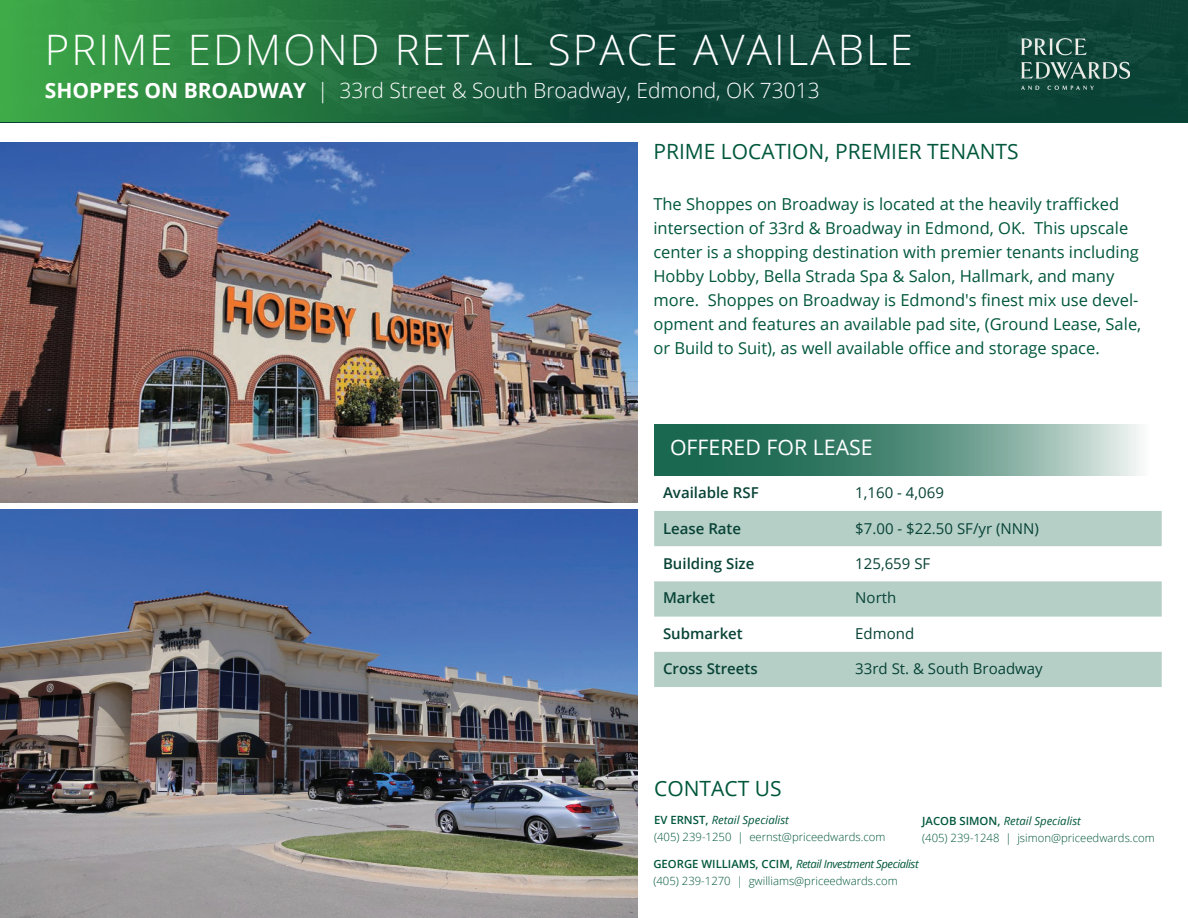
<style>
.page{position:relative;width:1188px;height:918px;background:#fff}
.page>*{position:absolute;margin:0;border:0;box-sizing:border-box;transform-origin:0 0}
.t1{font:300 42px "Open Sans";letter-spacing:.05em;color:#fff}
.t2{font:21.3px "Open Sans";color:#fff}
.t3{font:300 21px "Open Sans";color:#fff}
.t4{font:21px "Open Sans";color:#00573c}
.t5{font:16.5px/24px "Open Sans";color:#00573c}
.t6{font:15px "Open Sans";color:#084336}
.t7{font:600 15px "Open Sans";color:#084336}
.t8{font:300 11.25px/17px "Open Sans";color:#00573c}
.s1{font-weight:700}
.s2{font-weight:600}
.s3{font-weight:400;font-style:italic}
</style>
<div class="page">
<img style="left:594px;top:0;width:594px;height:122px">
<div style="left:0;top:0;width:594px;height:122px;background:linear-gradient(to right,#3fac48,#0f4639)"></div>
<img style="left:0;top:143px;width:638px;height:359px">
<svg style="left:654px;top:425px;width:487px;height:51px;background:#5e9483"></svg>
<svg style="left:654px;top:511px;width:508px;height:176px;fill:#b5cfc7"></svg>
<img style="left:1021px;top:39px;width:109px;height:50px">
<img style="left:0;top:510px;width:638px;height:408px">
<h1 class="t1" style="left:45px;top:21px;width:870px">PRIME EDMOND RETAIL SPACE AVAILABLE</h1>
<p class="t3" style="left:45px;top:76px;width:776px"><span class="s1">SHOPPES ON BROADWAY</span> | 33rd Street &amp; South Broadway, Edmond, OK 73013</p>
<p class="t4" style="left:653px;top:137px;width:367px">PRIME LOCATION, PREMIER TENANTS</p>
<p class="t5" style="left:653px;top:192px;width:489px">The Shoppes on Broadway is located at the heavily trafficked intersection of 33rd &amp; Broadway in Edmond, OK. This upscale center is a shopping destination with premier tenants including Hobby Lobby, Bella Strada Spa &amp; Salon, Hallmark, and many more. Shoppes on Broadway is Edmond's finest mix use devel&shy;opment and features an available pad site, (Ground Lease, Sale, or Build to Suit), as well available office and storage space.</p>
<p class="t2" style="left:670px;top:433px;width:204px">OFFERED FOR LEASE</p>
<p class="t7" style="left:663px;top:483px;width:97px">Available RSF</p>
<p class="t6" style="left:855px;top:483px;width:90px">1,160 - 4,069</p>
<p class="t7" style="left:663px;top:519px;width:80px">Lease Rate</p>
<p class="t6" style="left:855px;top:519px;width:185px">$7.00 - $22.50 SF/yr (NNN)</p>
<p class="t7" style="left:663px;top:553px;width:93px">Building Size</p>
<p class="t6" style="left:855px;top:553px;width:77px">125,659 SF</p>
<p class="t7" style="left:663px;top:588px;width:54px">Market</p>
<p class="t6" style="left:855px;top:588px;width:42px">North</p>
<p class="t7" style="left:663px;top:624px;width:81px">Submarket</p>
<p class="t6" style="left:855px;top:624px;width:60px">Edmond</p>
<p class="t7" style="left:663px;top:658px;width:96px">Cross Streets</p>
<p class="t6" style="left:855px;top:658px;width:189px">33rd St. &amp; South Broadway</p>
<p class="t4" style="left:654px;top:774px;width:129px">CONTACT US</p>
<p class="t8" style="left:654px;top:811px;width:233px"><span class="s2">EV ERNST,</span> <span class="s3">Retail Specialist<br></span>(405) 239-1250 | eernst@priceedwards.com</p>
<p class="t8" style="left:922px;top:812px;width:234px"><span class="s2">JACOB SIMON,</span> <span class="s3">Retail Specialist<br></span>(405) 239-1248 | jsimon@priceedwards.com</p>
<p class="t8" style="left:653px;top:855px;width:267px"><span class="s2">GEORGE WILLIAMS, CCIM,</span> <span class="s3">Retail Investment Specialist </span>(405) 239-1270 | gwilliams@priceedwards.com</p>
</div>
